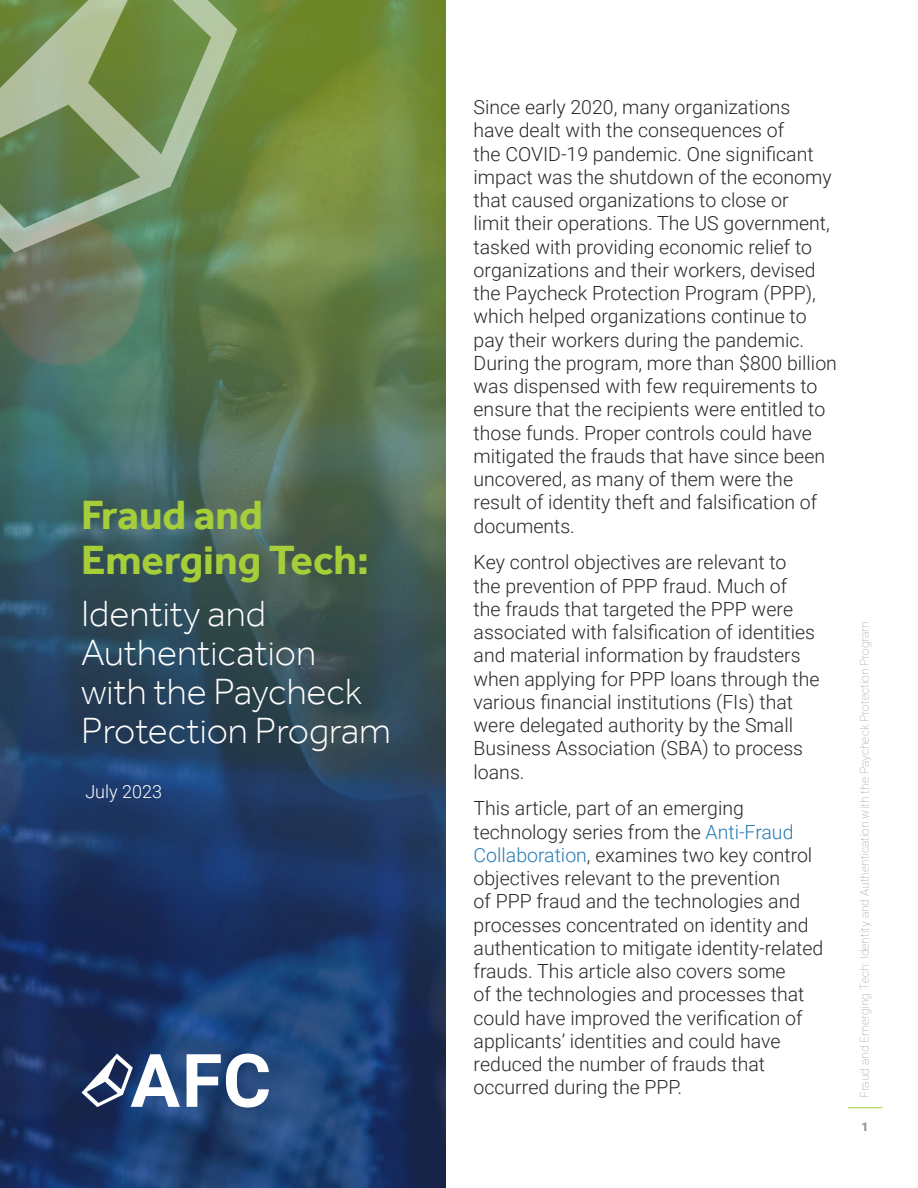
<style>
.page{position:relative;width:918px;height:1188px;background:#fff}
.page>*{position:absolute;margin:0;border:0;box-sizing:border-box;transform-origin:0 0}
.COVER_HALF_AFC_-_Tit{font:700 42px/45px "Effra";color:#a6ce39}
.COVER_HALF_AFC_-_Tit-2{font:300 37.5px/39px "Effra";color:#fff}
.TEXT_-_Half_Intro{font:300 19.5px/23.2px "Roboto";color:#292829}
.COVER_HALF_-_Date{font:300 18px "Roboto";color:#fff}
.FOLIO{font:100 12px "Roboto";color:#939598}
.t1{font:900 12px "Roboto";color:#939598}
.s1{color:#237bb4}
</style>
<div class="page">
<hr style="left:848px;top:1107px;width:34px;height:1px;background:#a6ce39">
<img style="left:0;top:0;width:446px;height:1188px">
<svg style="left:187px;top:1054px;width:82px;height:54px"></svg>
<svg style="left:82px;top:1054px;width:98px;height:53px"></svg>
<svg style="left:0;top:0;width:237px;height:253px;background:#7b9562"></svg>
<p class="COVER_HALF_AFC_-_Tit" style="left:81px;top:492px;width:290px">Fraud and<br>Emerging Tech:</p>
<p class="COVER_HALF_AFC_-_Tit-2" style="left:81px;top:594px;width:311px">Identity and<br>Authentication with the Paycheck<br>Protection Program</p>
<p class="COVER_HALF_-_Date" style="left:85px;top:779px;width:78px">July 2023</p>
<p class="TEXT_-_Half_Intro" style="left:474px;top:95px;width:365px">Since early 2020, many organizations<br>have dealt with the consequences of<br>the COVID-19 pandemic. One significant impact was the shutdown of the economy that caused organizations to close or<br>limit their operations. The US government, tasked with providing economic relief to organizations and their workers, devised the Paycheck Protection Program (PPP), which helped organizations continue to pay their workers during the pandemic.<br>During the program, more than $800 billion was dispensed with few requirements to ensure that the recipients were entitled to those funds. Proper controls could have mitigated the frauds that have since been uncovered, as many of them were the result of identity theft and falsification of documents.</p>
<p class="TEXT_-_Half_Intro" style="left:474px;top:550px;width:348px">Key control objectives are relevant to<br>the prevention of PPP fraud. Much of<br>the frauds that targeted the PPP were associated with falsification of identities and material information by fraudsters when applying for PPP loans through the various financial institutions (FIs) that were delegated authority by the Small Business Association (SBA) to process loans.</p>
<p class="TEXT_-_Half_Intro" style="left:474px;top:796px;width:351px">This article, part of an emerging technology series from the <span class="s1">Anti-Fraud Collaboration</span>, examines two key control objectives relevant to the prevention<br>of PPP fraud and the technologies and processes concentrated on identity and authentication to mitigate identity-related frauds. This article also covers some<br>of the technologies and processes that could have improved the verification of applicants’ identities and could have reduced the number of frauds that occurred during the PPP.</p>
<p class="FOLIO" style="left:856px;top:1098px;width:479px;rotate:-90deg">Fraud and Emerging Tech: Identity and Authentication with the Paycheck Protection Program</p>
<p class="t1" style="left:862px;top:1119px;width:8px">1</p>
</div>
